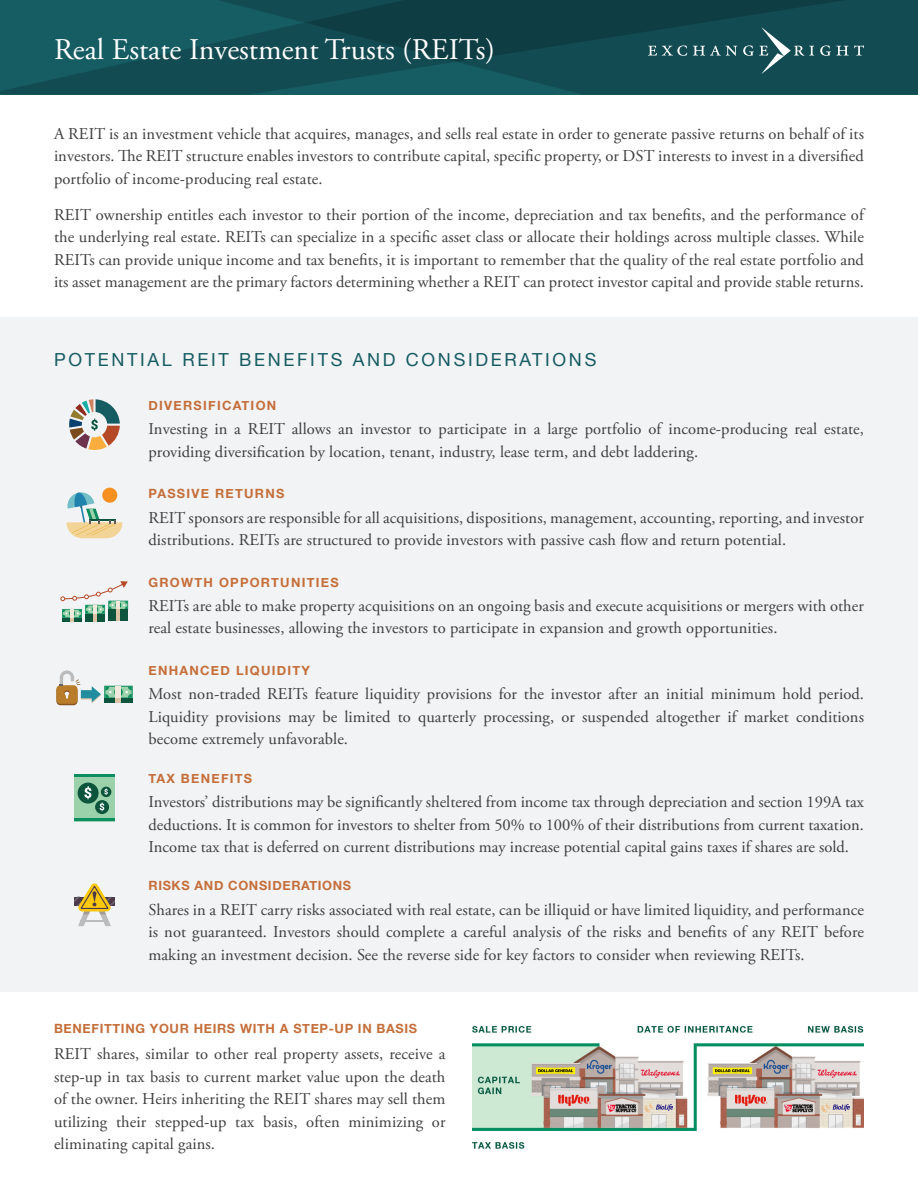
<style>
.page{position:relative;width:918px;height:1188px;background:#fff}
.page>*{position:absolute;margin:0;border:0;box-sizing:border-box;transform-origin:0 0}
.t1{font:30px "Adobe Garamond Pro";color:#fff}
.Page_Title{font:18px "Helvetica Neue";letter-spacing:.15em;color:#165c63}
.Body_Copy{font:16.5px/22.5px "Adobe Garamond Pro";letter-spacing:.005em;color:#3e3e3f;text-align:justify}
.Body_Copy-2{font:700 12.75px "Helvetica Neue";letter-spacing:.1em;color:#c56e3a}
.Body_Copy-3{font:700 12.75px "Helvetica Neue";letter-spacing:.05em;color:#c56e3a}
</style>
<div class="page">
<div style="left:0;top:317px;width:918px;height:675px;background:#f2f3f4"></div>
<svg style="left:0;top:0;width:165px;height:95px;background:#15585f"></svg>
<svg style="left:165px;top:0;width:753px;height:95px;background:#114950"></svg>
<svg style="left:648px;top:45px;width:39px;height:11px"></svg>
<svg style="left:693px;top:45px;width:44px;height:11px"></svg>
<svg style="left:820px;top:45px;width:44px;height:11px"></svg>
<svg style="left:743px;top:27px;width:71px;height:47px;background:#2d5f65"></svg>
<svg style="left:69px;top:399px;width:51px;height:51px"></svg>
<div style="left:102px;top:488px;width:15px;height:15px;background:#f6901e;border-radius:50%"></div>
<svg style="left:66px;top:491px;width:57px;height:47px"></svg>
<svg style="left:60px;top:581px;width:68px;height:40px"></svg>
<svg style="left:56px;top:670px;width:77px;height:35px"></svg>
<div style="left:74px;top:774px;width:41px;height:47px;background:#9cd2ab"></div>
<div style="left:78px;top:783px;width:21px;height:21px;background:#0c553c;border-radius:50%"></div>
<svg style="left:84px;top:786px;width:7px;height:13px"></svg>
<div style="left:101px;top:787px;width:10px;height:10px;background:#0c553c;border-radius:50%"></div>
<svg style="left:104px;top:788px;width:4px;height:7px"></svg>
<div style="left:95px;top:800px;width:14px;height:14px;background:#0c553c;border-radius:50%"></div>
<svg style="left:100px;top:802px;width:4px;height:9px"></svg>
<hr style="left:74px;top:774px;width:41px;height:3px;background:#0c8e60">
<hr style="left:74px;top:818px;width:41px;height:3px;background:#0c8e60">
<svg style="left:74px;top:883px;width:41px;height:43px"></svg>
<img style="left:472px;top:1026px;width:392px;height:123px">
<p class="t1" style="left:54px;top:32px;width:442px">Real Estate Investment Trusts (REITs)</p>
<p class="Body_Copy" style="left:54px;top:123px;width:812px">A REIT is an investment vehicle that acquires, manages, and sells real estate in order to generate passive returns on behalf of its investors. The REIT structure enables investors to contribute capital, specific property, or DST interests to invest in a diversified portfolio of income-producing real estate.</p>
<p class="Body_Copy" style="left:54px;top:204px;width:812px">REIT ownership entitles each investor to their portion of the income, depreciation and tax benefits, and the performance of the underlying real estate. REITs can specialize in a specific asset class or allocate their holdings across multiple classes. While REITs can provide unique income and tax benefits, it is important to remember that the quality of the real estate portfolio and its asset management are the primary factors determining whether a REIT can protect investor capital and provide stable returns.</p>
<p class="Page_Title" style="left:54px;top:347px;width:544px">POTENTIAL REIT BENEFITS AND CONSIDERATIONS</p>
<p class="Body_Copy-2" style="left:148px;top:396px;width:129px">DIVERSIFICATION</p>
<p class="Body_Copy" style="left:148px;top:418px;width:717px">Investing in a REIT allows an investor to participate in a large portfolio of income-producing real estate, providing diversification by location, tenant, industry, lease term, and debt laddering.</p>
<p class="Body_Copy-2" style="left:148px;top:484px;width:137px">PASSIVE RETURNS</p>
<p class="Body_Copy" style="left:148px;top:507px;width:717px">REIT sponsors are responsible for all acquisitions, dispositions, management, accounting, reporting, and investor distributions. REITs are structured to provide investors with passive cash flow and return potential.</p>
<p class="Body_Copy-2" style="left:148px;top:572px;width:192px">GROWTH OPPORTUNITIES</p>
<p class="Body_Copy" style="left:148px;top:595px;width:717px">REITs are able to make property acquisitions on an ongoing basis and execute acquisitions or mergers with other real estate businesses, allowing the investors to participate in expansion and growth opportunities.</p>
<p class="Body_Copy-2" style="left:148px;top:660px;width:163px">ENHANCED LIQUIDITY</p>
<p class="Body_Copy" style="left:148px;top:683px;width:717px">Most non-traded REITs feature liquidity provisions for the investor after an initial minimum hold period.<br>Liquidity provisions may be limited to quarterly processing, or suspended altogether if market conditions become extremely unfavorable.</p>
<p class="Body_Copy-2" style="left:148px;top:768px;width:105px">TAX BENEFITS</p>
<p class="Body_Copy" style="left:148px;top:791px;width:717px">Investors’ distributions may be significantly sheltered from income tax through depreciation and section 199A tax deductions. It is common for investors to shelter from 50% to 100% of their distributions from current taxation.<br>Income tax that is deferred on current distributions may increase potential capital gains taxes if shares are sold.</p>
<p class="Body_Copy-3" style="left:148px;top:876px;width:204px">RISKS AND CONSIDERATIONS</p>
<p class="Body_Copy" style="left:148px;top:899px;width:717px">Shares in a REIT carry risks associated with real estate, can be illiquid or have limited liquidity, and performance is not guaranteed. Investors should complete a careful analysis of the risks and benefits of any REIT before making an investment decision. See the reverse side for key factors to consider when reviewing REITs.</p>
<p class="Body_Copy-3" style="left:54px;top:1018px;width:365px">BENEFITTING YOUR HEIRS WITH A STEP-UP IN BASIS</p>
<p class="Body_Copy" style="left:54px;top:1043px;width:393px">REIT shares, similar to other real property assets, receive a step-up in tax basis to current market value upon the death of the owner. Heirs inheriting the REIT shares may sell them utilizing their stepped-up tax basis, often minimizing or eliminating capital gains.</p>
</div>
